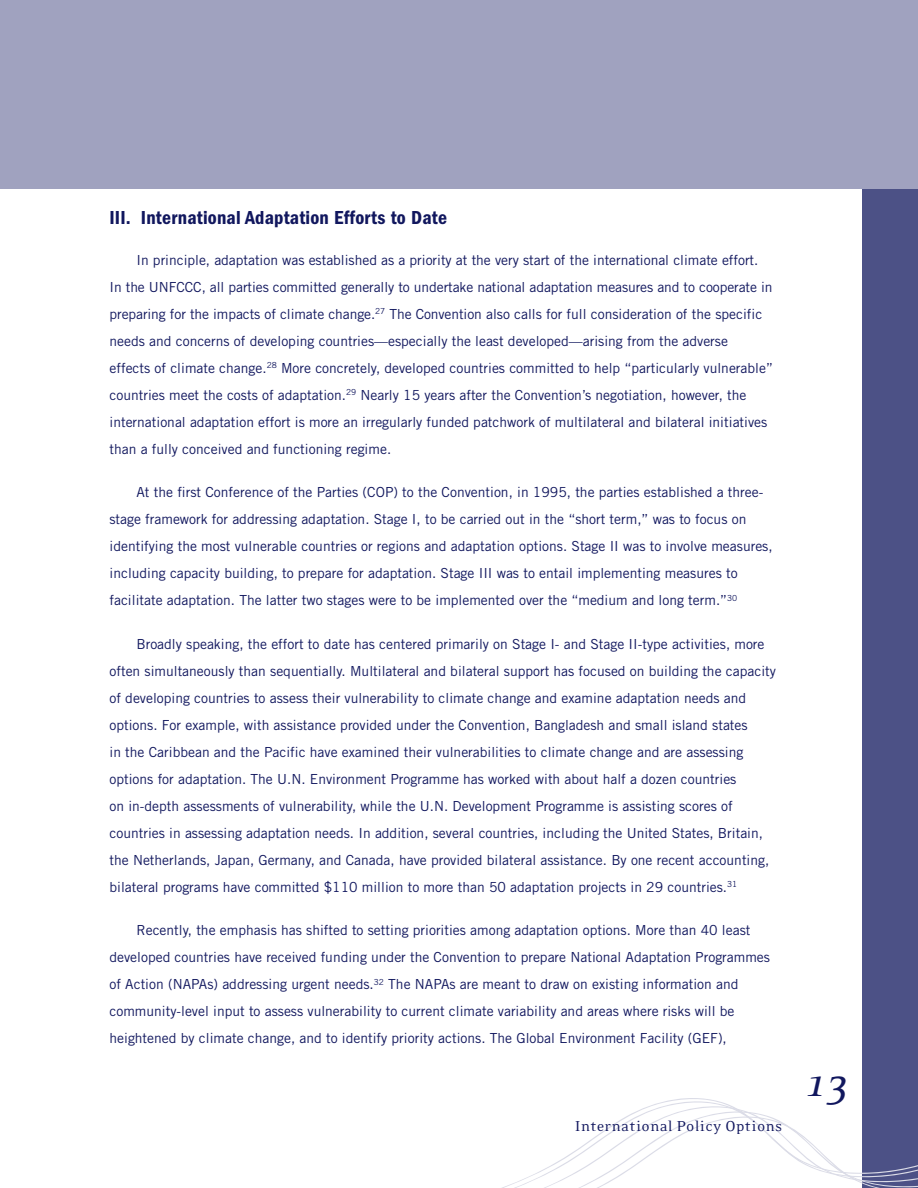
<style>
.page{position:relative;width:918px;height:1188px;background:#fff}
.page>*{position:absolute;margin:0;border:0;box-sizing:border-box;transform-origin:0 0}
.t1{font:italic 45px "Eidetic Serif";color:#11175e}
.t2{font:600 condensed 19.5px "Franklin Gothic LT";letter-spacing:.01em;color:#11175e}
.t3{font:16.5px "Eidetic Serif";color:#11175e}
.t4{font:13.8px/27px "Trade Gothic";color:#11175e}
</style>
<div class="page">
<div style="left:862px;top:189px;width:56px;height:999px;background:#4c5186"></div>
<svg style="left:502px;top:1098px;width:416px;height:90px"></svg>
<div style="left:0;top:0;width:918px;height:189px;background:#a0a2bf"></div>
<h2 class="t2" style="left:110px;top:207px;width:339px">III. International Adaptation Efforts to Date</h2>
<p class="t4" style="left:110px;top:246px;width:665px;text-indent:27px">In principle, adaptation was established as a priority at the very start of the international climate effort.<br>In the UNFCCC, all parties committed generally to undertake national adaptation measures and to cooperate in preparing for the impacts of climate change.<sup>27</sup> The Convention also calls for full consideration of the specific needs and concerns of developing countries—especially the least developed—arising from the adverse<br>effects of climate change.<sup>28</sup> More concretely, developed countries committed to help “particularly vulnerable” countries meet the costs of adaptation.<sup>29</sup> Nearly 15 years after the Convention’s negotiation, however, the international adaptation effort is more an irregularly funded patchwork of multilateral and bilateral initiatives than a fully conceived and functioning regime.</p>
<p class="t4" style="left:110px;top:479px;width:665px;text-indent:27px">At the first Conference of the Parties (COP) to the Convention, in 1995, the parties established a three&shy;stage framework for addressing adaptation. Stage I, to be carried out in the “short term,” was to focus on identifying the most vulnerable countries or regions and adaptation options. Stage II was to involve measures, including capacity building, to prepare for adaptation. Stage III was to entail implementing measures to facilitate adaptation. The latter two stages were to be implemented over the “medium and long term.”<sup>30</sup></p>
<p class="t4" style="left:110px;top:630px;width:668px;text-indent:27px">Broadly speaking, the effort to date has centered primarily on Stage I- and Stage II-type activities, more often simultaneously than sequentially. Multilateral and bilateral support has focused on building the capacity of developing countries to assess their vulnerability to climate change and examine adaptation needs and options. For example, with assistance provided under the Convention, Bangladesh and small island states<br>in the Caribbean and the Pacific have examined their vulnerabilities to climate change and are assessing options for adaptation. The U.N. Environment Programme has worked with about half a dozen countries<br>on in-depth assessments of vulnerability, while the U.N. Development Programme is assisting scores of countries in assessing adaptation needs. In addition, several countries, including the United States, Britain, the Netherlands, Japan, Germany, and Canada, have provided bilateral assistance. By one recent accounting, bilateral programs have committed $110 million to more than 50 adaptation projects in 29 countries.<sup>31</sup></p>
<p class="t4" style="left:110px;top:917px;width:662px;text-indent:27px">Recently, the emphasis has shifted to setting priorities among adaptation options. More than 40 least developed countries have received funding under the Convention to prepare National Adaptation Programmes of Action (NAPAs) addressing urgent needs.<sup>32</sup> The NAPAs are meant to draw on existing information and community-level input to assess vulnerability to current climate variability and areas where risks will be heightened by climate change, and to identify priority actions. The Global Environment Facility (GEF),</p>
<p class="t3" style="left:575px;top:1117px;width:209px">International Policy Options</p>
<h1 class="t1" style="left:806px;top:1059px;width:45px">13</h1>
</div>
